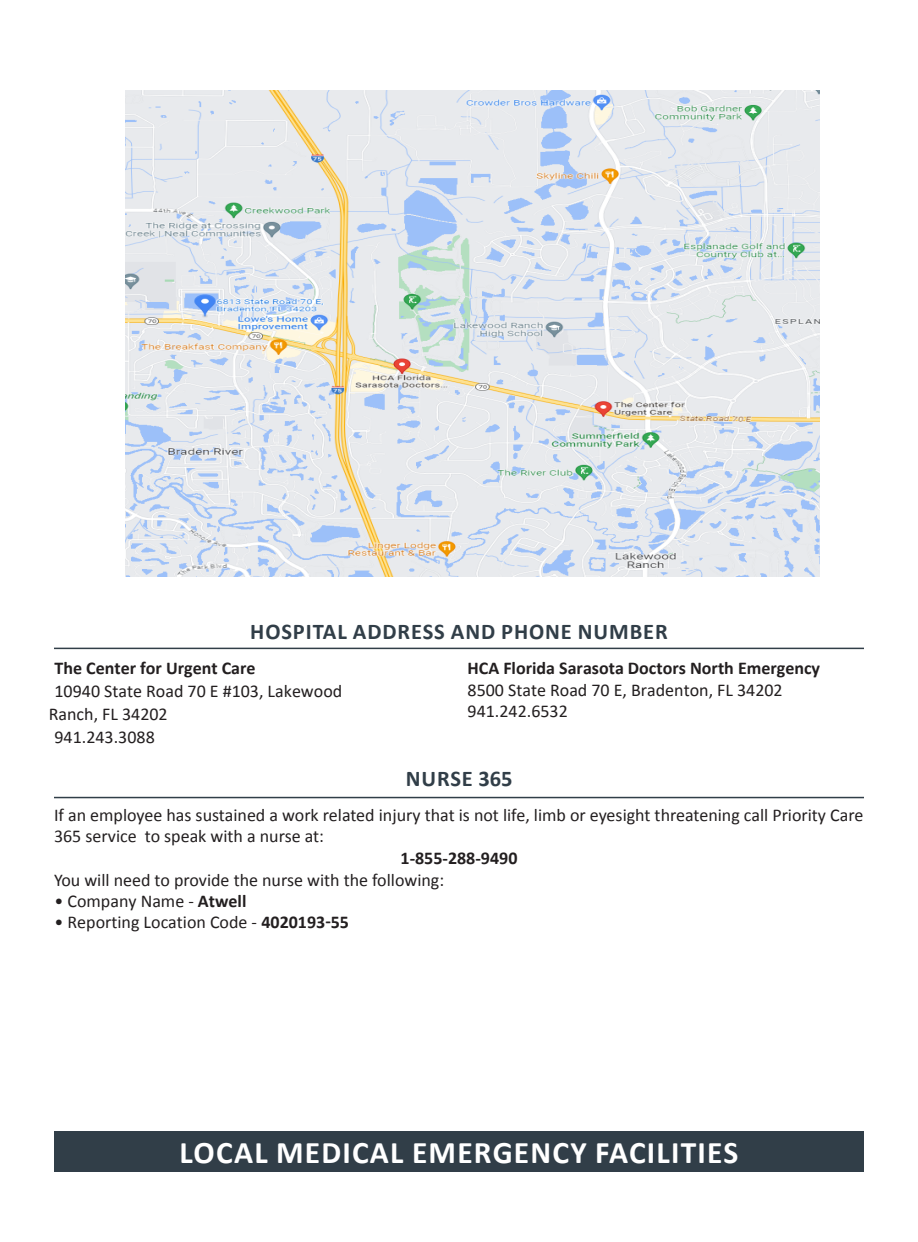
<style>
.page{position:relative;width:918px;height:1242px;background:#fff}
.page>*{position:absolute;margin:0;border:0;box-sizing:border-box;transform-origin:0 0}
.t1{font:700 31.5px "Calibri";letter-spacing:.04em;color:#fff}
.t2{font:700 22.5px "Calibri";letter-spacing:.04em;color:#313e48}
.t3{font:18px/21.6px "Calibri";color:#231f20}
.t4{font:700 18px "Calibri";color:#231f20}
.s1{font-weight:700}
</style>
<div class="page">
<div style="left:54px;top:1131px;width:810px;height:40px;background:#313e48"></div>
<hr style="left:54px;top:648px;width:810px;height:1px;background:#313e48">
<hr style="left:54px;top:797px;width:810px;height:1px;background:#313e48">
<img style="left:126px;top:91px;width:694px;height:485px">
<p class="t2" style="left:250px;top:617px;width:419px">HOSPITAL ADDRESS AND PHONE NUMBER</p>
<p class="t4" style="left:54px;top:655px;width:203px">The Center for Urgent Care</p>
<p class="t3" style="left:54px;top:680px;width:289px">10940 State Road 70 E #103, Lakewood</p>
<p class="t3" style="left:49px;top:703px;width:120px">Ranch, FL 34202</p>
<p class="t3" style="left:54px;top:726px;width:102px">941.243.3088</p>
<p class="t3" style="left:468px;top:657px;width:354px"><span class="s1">HCA Florida Sarasota Doctors North Emergency<br></span>8500 State Road 70 E, Bradenton, FL 34202<br>941.242.6532</p>
<p class="t2" style="left:406px;top:764px;width:108px">NURSE 365</p>
<p class="t3" style="left:54px;top:804px;width:811px">If an employee has sustained a work related injury that is not life, limb or eyesight threatening call Priority Care<br>365 service to speak with a nurse at:</p>
<p class="t4" style="left:401px;top:847px;width:118px">1-855-288-9490</p>
<p class="t3" style="left:54px;top:869px;width:392px">You will need to provide the nurse with the following:</p>
<p class="t3" style="left:54px;top:890px;width:193px">• Company Name - <span class="s1">Atwell</span></p>
<p class="t3" style="left:54px;top:912px;width:296px">• Reporting Location Code - <span class="s1">4020193-55</span></p>
<p class="t1" style="left:180px;top:1132px;width:560px">LOCAL MEDICAL EMERGENCY FACILITIES</p>
</div>
